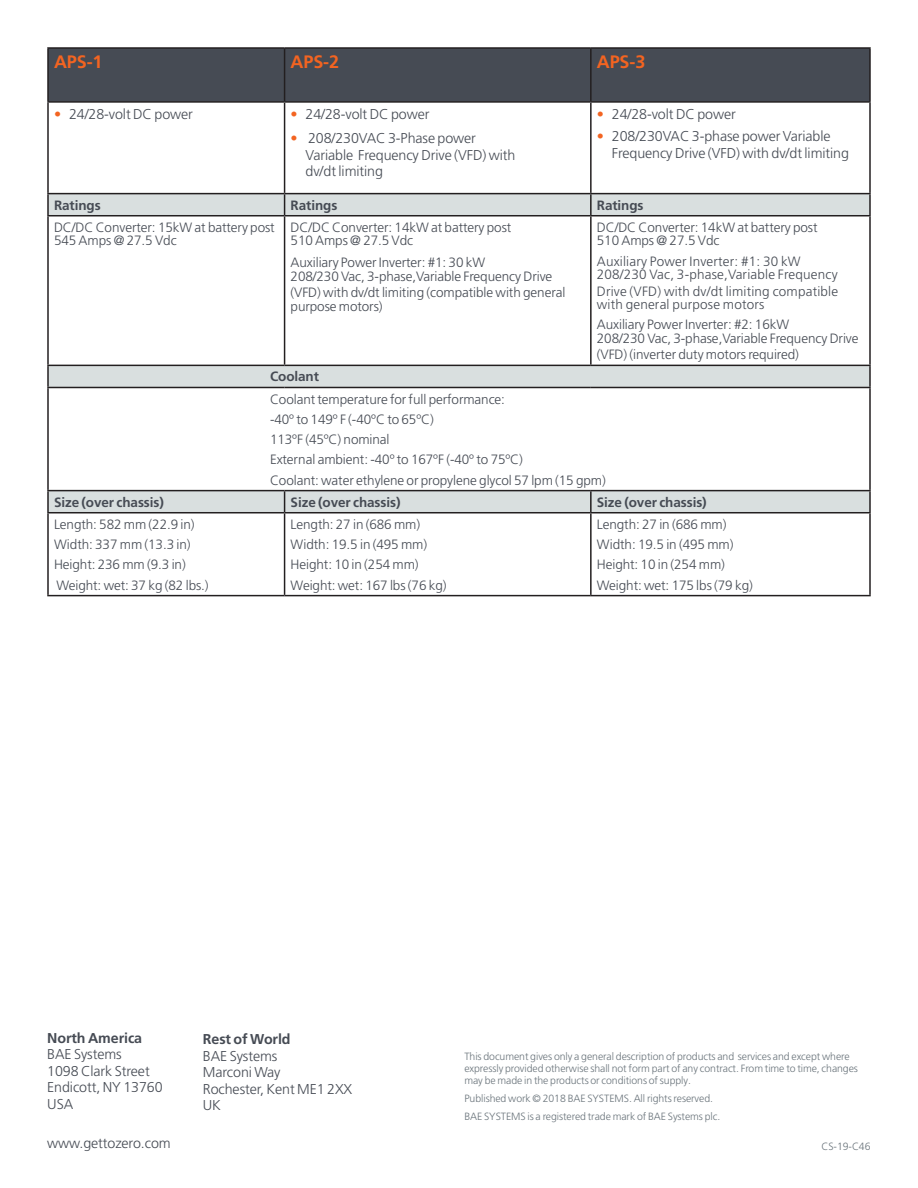
<style>
.page{position:relative;width:918px;height:1188px;background:#fff}
.page>*{position:absolute;margin:0;border:0;box-sizing:border-box;transform-origin:0 0}
.orange_bullet{font:700 18px "Frutiger LT Pro";letter-spacing:-.005em;color:#f36421}
.address{font:300 14.25px/16.5px "Frutiger LT Pro";letter-spacing:-.005em;color:#464b54}
.address-2{font:700 14.25px "Frutiger LT Pro";letter-spacing:-.005em;color:#464b54}
.orange_bullet-2{font:300 13.5px/13.5px "Frutiger LT Pro";letter-spacing:-.005em;color:#464b54}
.orange_bullet-3{font:300 13.5px/13.5px "Frutiger LT Pro";letter-spacing:.015em;color:#464b54}
.orange_bullet-4{font:700 13.5px "Frutiger LT Pro";letter-spacing:-.005em;color:#464b54}
.t1{font:300 10.5px/12px "Frutiger LT Pro";letter-spacing:-.005em;color:#6a747b}
.s1{color:#f36421}
</style>
<div class="page">
<div style="left:49px;top:49px;width:820px;height:52px;background:#464b54"></div>
<svg style="left:49px;top:103px;width:820px;height:90px"></svg>
<svg style="left:49px;top:194px;width:820px;height:193px"></svg>
<hr style="left:47px;top:47px;width:238px;height:2px;background:#231f20">
<hr style="left:47px;top:49px;width:2px;height:52px;background:#231f20">
<hr style="left:285px;top:47px;width:306px;height:2px;background:#231f20">
<hr style="left:284px;top:49px;width:1px;height:52px;background:#231f20">
<hr style="left:591px;top:47px;width:280px;height:2px;background:#231f20">
<hr style="left:590px;top:49px;width:2px;height:52px;background:#231f20">
<hr style="left:869px;top:49px;width:2px;height:52px;background:#231f20">
<hr style="left:47px;top:101px;width:238px;height:2px;background:#231f20">
<hr style="left:47px;top:103px;width:2px;height:90px;background:#231f20">
<hr style="left:285px;top:101px;width:306px;height:2px;background:#231f20">
<hr style="left:284px;top:103px;width:1px;height:90px;background:#231f20">
<hr style="left:591px;top:101px;width:280px;height:2px;background:#231f20">
<hr style="left:590px;top:103px;width:2px;height:90px;background:#231f20">
<hr style="left:869px;top:103px;width:2px;height:90px;background:#231f20">
<hr style="left:47px;top:193px;width:238px;height:1px;background:#231f20">
<hr style="left:47px;top:194px;width:2px;height:21px;background:#231f20">
<hr style="left:285px;top:193px;width:306px;height:1px;background:#231f20">
<svg style="left:284px;top:194px;width:1px;height:21px"></svg>
<hr style="left:591px;top:193px;width:280px;height:1px;background:#231f20">
<hr style="left:590px;top:194px;width:2px;height:21px;background:#231f20">
<hr style="left:869px;top:194px;width:2px;height:21px;background:#231f20">
<hr style="left:47px;top:215px;width:238px;height:1px;background:#231f20">
<hr style="left:47px;top:216px;width:2px;height:149px;background:#231f20">
<hr style="left:285px;top:215px;width:306px;height:1px;background:#231f20">
<hr style="left:284px;top:216px;width:1px;height:149px;background:#231f20">
<hr style="left:591px;top:215px;width:280px;height:1px;background:#231f20">
<hr style="left:590px;top:216px;width:2px;height:149px;background:#231f20">
<hr style="left:869px;top:216px;width:2px;height:149px;background:#231f20">
<hr style="left:47px;top:365px;width:238px;height:1px;background:#231f20">
<hr style="left:47px;top:366px;width:2px;height:21px;background:#231f20">
<hr style="left:285px;top:365px;width:306px;height:1px;background:#231f20">
<hr style="left:591px;top:365px;width:280px;height:1px;background:#231f20">
<hr style="left:869px;top:366px;width:2px;height:21px;background:#231f20">
<hr style="left:47px;top:387px;width:238px;height:1px;background:#231f20">
<hr style="left:47px;top:388px;width:2px;height:102px;background:#231f20">
<hr style="left:285px;top:387px;width:306px;height:1px;background:#231f20">
<hr style="left:591px;top:387px;width:280px;height:1px;background:#231f20">
<hr style="left:869px;top:388px;width:2px;height:102px;background:#231f20">
<hr style="left:47px;top:490px;width:238px;height:1px;background:#231f20">
<hr style="left:47px;top:491px;width:2px;height:21px;background:#231f20">
<hr style="left:285px;top:490px;width:306px;height:1px;background:#231f20">
<div style="left:48px;top:491px;width:821px;height:21px;background:#d9dfdf"></div>
<hr style="left:591px;top:490px;width:280px;height:1px;background:#231f20">
<hr style="left:590px;top:491px;width:2px;height:21px;background:#231f20">
<hr style="left:869px;top:491px;width:2px;height:21px;background:#231f20">
<hr style="left:47px;top:512px;width:238px;height:1px;background:#231f20">
<hr style="left:47px;top:513px;width:2px;height:82px;background:#231f20">
<hr style="left:285px;top:512px;width:306px;height:1px;background:#231f20">
<hr style="left:284px;top:513px;width:1px;height:82px;background:#231f20">
<hr style="left:591px;top:512px;width:280px;height:1px;background:#231f20">
<hr style="left:590px;top:513px;width:2px;height:82px;background:#231f20">
<hr style="left:869px;top:513px;width:2px;height:82px;background:#231f20">
<hr style="left:47px;top:595px;width:238px;height:1px;background:#231f20">
<hr style="left:285px;top:595px;width:306px;height:1px;background:#231f20">
<hr style="left:591px;top:595px;width:280px;height:1px;background:#231f20">
<p class="orange_bullet" style="left:54px;top:51px;width:50px">APS-1</p>
<p class="orange_bullet" style="left:291px;top:51px;width:50px">APS-2</p>
<p class="orange_bullet" style="left:597px;top:51px;width:50px">APS-3</p>
<p class="address" style="left:54px;top:106px;width:140px"><span class="s1">•</span> 24/28-volt DC power</p>
<p class="address" style="left:291px;top:106px;width:140px"><span class="s1">•</span> 24/28-volt DC power</p>
<p class="address" style="left:306px;top:130px;width:211px;text-indent:-15px"><span class="s1">•</span> 208/230VAC 3-Phase power<br>Variable Frequency Drive (VFD) with dv/dt limiting</p>
<p class="address" style="left:597px;top:106px;width:140px"><span class="s1">•</span> 24/28-volt DC power</p>
<p class="address" style="left:612px;top:128px;width:239px;text-indent:-15px"><span class="s1">•</span> 208/230VAC 3-phase power Variable<br>Frequency Drive (VFD) with dv/dt limiting</p>
<p class="orange_bullet-4" style="left:54px;top:197px;width:48px">Ratings</p>
<p class="orange_bullet-4" style="left:291px;top:197px;width:48px">Ratings</p>
<p class="orange_bullet-4" style="left:597px;top:197px;width:48px">Ratings</p>
<p class="orange_bullet-2" style="left:54px;top:221px;width:222px">DC/DC Converter: 15kW at battery post<br>545 Amps @ 27.5 Vdc</p>
<p class="orange_bullet-2" style="left:291px;top:221px;width:222px">DC/DC Converter: 14kW at battery post<br>510 Amps @ 27.5 Vdc</p>
<p class="orange_bullet-2" style="left:291px;top:256px;width:263px">Auxiliary Power Inverter: #1: 30 kW<br>208/230 Vac, 3-phase,Variable Frequency Drive</p>
<p class="orange_bullet-2" style="left:291px;top:286px;width:276px">(VFD) with dv/dt limiting (compatible with general purpose motors)</p>
<p class="orange_bullet-2" style="left:597px;top:221px;width:222px">DC/DC Converter: 14kW at battery post<br>510 Amps @ 27.5 Vdc</p>
<p class="orange_bullet-3" style="left:597px;top:254px;width:242px">Auxiliary Power Inverter: #1: 30 kW<br>208/230 Vac, 3-phase,Variable Frequency</p>
<p class="orange_bullet-3" style="left:597px;top:284px;width:243px">Drive (VFD) with dv/dt limiting compatible with general purpose motors</p>
<p class="orange_bullet-2" style="left:597px;top:318px;width:263px">Auxiliary Power Inverter: #2: 16kW<br>208/230 Vac, 3-phase,Variable Frequency Drive</p>
<p class="orange_bullet-2" style="left:597px;top:348px;width:204px">(VFD) (inverter duty motors required)</p>
<p class="orange_bullet-4" style="left:270px;top:369px;width:51px">Coolant</p>
<p class="orange_bullet-2" style="left:270px;top:392px;width:237px">Coolant temperature for full performance:</p>
<p class="orange_bullet-2" style="left:270px;top:413px;width:165px">-40º to 149º F (-40ºC to 65ºC)</p>
<p class="orange_bullet-2" style="left:270px;top:433px;width:121px">113ºF (45ºC) nominal</p>
<p class="orange_bullet-2" style="left:270px;top:453px;width:254px">External ambient: -40º to 167ºF (-40º to 75ºC)</p>
<p class="orange_bullet-2" style="left:270px;top:473px;width:337px">Coolant: water ethylene or propylene glycol 57 lpm (15 gpm)</p>
<p class="orange_bullet-4" style="left:54px;top:494px;width:111px">Size (over chassis)</p>
<p class="orange_bullet-4" style="left:291px;top:494px;width:111px">Size (over chassis)</p>
<p class="orange_bullet-4" style="left:597px;top:494px;width:111px">Size (over chassis)</p>
<p class="orange_bullet-2" style="left:54px;top:518px;width:142px">Length: 582 mm (22.9 in)</p>
<p class="orange_bullet-2" style="left:54px;top:538px;width:138px">Width: 337 mm (13.3 in)</p>
<p class="orange_bullet-2" style="left:54px;top:558px;width:133px">Height: 236 mm (9.3 in)</p>
<p class="orange_bullet-2" style="left:56px;top:578px;width:154px">Weight: wet: 37 kg (82 lbs.)</p>
<p class="orange_bullet-2" style="left:291px;top:518px;width:131px">Length: 27 in (686 mm)</p>
<p class="orange_bullet-2" style="left:291px;top:538px;width:138px">Width: 19.5 in (495 mm)</p>
<p class="orange_bullet-2" style="left:291px;top:558px;width:130px">Height: 10 in (254 mm)</p>
<p class="orange_bullet-2" style="left:291px;top:578px;width:158px">Weight: wet: 167 lbs (76 kg)</p>
<p class="orange_bullet-2" style="left:597px;top:518px;width:131px">Length: 27 in (686 mm)</p>
<p class="orange_bullet-2" style="left:597px;top:538px;width:138px">Width: 19.5 in (495 mm)</p>
<p class="orange_bullet-2" style="left:597px;top:558px;width:130px">Height: 10 in (254 mm)</p>
<p class="orange_bullet-2" style="left:597px;top:578px;width:158px">Weight: wet: 175 lbs (79 kg)</p>
<p class="address-2" style="left:47px;top:1029px;width:96px">North America</p>
<p class="address" style="left:47px;top:1046px;width:76px">BAE Systems</p>
<p class="address" style="left:47px;top:1063px;width:104px">1098 Clark Street</p>
<p class="address" style="left:47px;top:1079px;width:117px">Endicott, NY 13760</p>
<p class="address" style="left:47px;top:1096px;width:27px">USA</p>
<p class="address" style="left:47px;top:1135px;width:125px">www.gettozero.com</p>
<p class="address-2" style="left:203px;top:1031px;width:89px">Rest of World</p>
<p class="address" style="left:203px;top:1048px;width:76px">BAE Systems</p>
<p class="address" style="left:203px;top:1064px;width:79px">Marconi Way</p>
<p class="address" style="left:203px;top:1081px;width:151px">Rochester, Kent ME1 2XX</p>
<p class="address" style="left:203px;top:1097px;width:20px">UK</p>
<p class="t1" style="left:464px;top:1051px;width:395px">This document gives only a general description of products and services and except where expressly provided otherwise shall not form part of any contract. From time to time, changes may be made in the products or conditions of supply.</p>
<p class="t1" style="left:464px;top:1093px;width:250px">Published work © 2018 BAE SYSTEMS. All rights reserved.</p>
<p class="t1" style="left:464px;top:1111px;width:257px">BAE SYSTEMS is a registered trade mark of BAE Systems plc.</p>
<p class="t1" style="left:821px;top:1141px;width:51px">CS-19-C46</p>
</div>
